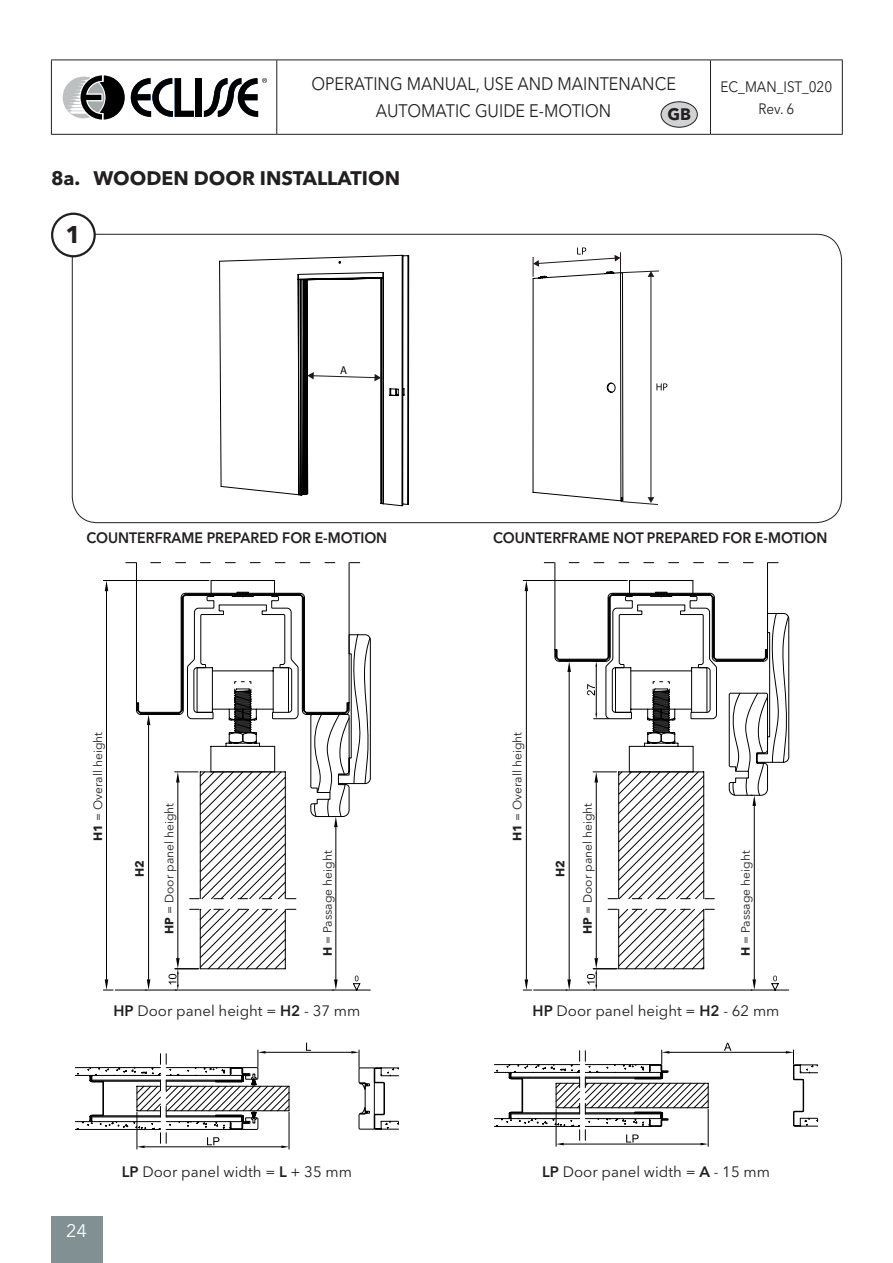
<style>
.page{position:relative;width:893px;height:1263px;background:#fff}
.page>*{position:absolute;margin:0;border:0;box-sizing:border-box;transform-origin:0 0}
.t1{font:700 24px "Avenir Next LT Pro";color:#231f20}
.t2{font:700 19.5px "Avenir Next LT Pro";color:#231f20}
.t3{font:18px/27px "Avenir Next LT Pro";color:#231f20;text-align:center;scale:.9 1}
.t4{font:18px "Avenir Next LT Pro";color:#fff}
.t5{font:700 16.5px "Avenir Next LT Pro";color:#231f20}
.t6{font:15px "Avenir Next LT Pro";color:#231f20}
.t7{font:600 15px "Avenir Next LT Pro";color:#231f20;scale:.94 1}
.t8{font:15px "Avenir Next LT Pro";color:#231f20;scale:.9 1}
.t9{font:12px "Avenir Next LT Pro";color:#231f20}
.t10{font:700 12px "Avenir Next LT Pro";color:#231f20}
.t11{font:11.4px "Myriad Pro";color:#000}
.s1{font-weight:700}
.s2{font-weight:600}
</style>
<div class="page">
<hr style="left:51px;top:60px;width:226px;height:1px;background:#231f20">
<hr style="left:51px;top:60px;width:1px;height:74px;background:#231f20">
<hr style="left:277px;top:60px;width:433px;height:1px;background:#231f20">
<hr style="left:710px;top:60px;width:133px;height:1px;background:#231f20">
<hr style="left:842px;top:60px;width:1px;height:74px;background:#231f20">
<hr style="left:51px;top:134px;width:226px;height:1px;background:#231f20">
<hr style="left:277px;top:134px;width:433px;height:1px;background:#231f20">
<hr style="left:710px;top:134px;width:133px;height:1px;background:#231f20">
<hr style="left:276px;top:60px;width:1px;height:74px;background:#231f20">
<hr style="left:710px;top:60px;width:1px;height:74px;background:#231f20">
<svg style="left:63px;top:75px;width:62px;height:45px"></svg>
<div style="left:196px;top:78px;width:6px;height:39px;background:#000"></div>
<svg style="left:131px;top:78px;width:63px;height:39px"></svg>
<svg style="left:204px;top:78px;width:63px;height:39px"></svg>
<div style="left:661px;top:102px;width:36px;height:25px;background:#d1d2d4;border-radius:50%"></div>
<div style="left:661px;top:101px;width:37px;height:27px;border:1px solid #231f20;border-radius:50%"></div>
<div style="left:51px;top:1216px;width:51px;height:47px;background:#819193"></div>
<div style="left:51px;top:213px;width:45px;height:44px;border:2px solid #231f20;border-radius:50%"></div>
<svg style="left:219px;top:255px;width:190px;height:251px"></svg>
<svg style="left:307px;top:372px;width:74px;height:9px"></svg>
<svg style="left:532px;top:247px;width:135px;height:258px"></svg>
<svg style="left:103px;top:562px;width:268px;height:429px"></svg>
<svg style="left:523px;top:562px;width:266px;height:429px"></svg>
<hr style="left:137px;top:1112px;width:1px;height:37px;background:#000">
<hr style="left:289px;top:1112px;width:1px;height:37px;background:#000">
<svg style="left:75px;top:1043px;width:324px;height:105px"></svg>
<hr style="left:556px;top:1109px;width:1px;height:37px;background:#000">
<hr style="left:708px;top:1109px;width:1px;height:37px;background:#000">
<svg style="left:494px;top:1043px;width:324px;height:102px"></svg>
<h3 class="t3" style="left:311px;top:71px;width:407px">OPERATING MANUAL, USE AND MAINTENANCE<br>AUTOMATIC GUIDE E-MOTION</h3>
<p class="t8" style="left:720px;top:77px;width:126px">EC_MAN_IST_020</p>
<h3 class="t5" style="left:667px;top:104px;width:25px">GB</h3>
<p class="t8" style="left:758px;top:100px;width:41px">Rev. 6</p>
<h2 class="t2" style="left:51px;top:166px;width:351px">8a. WOODEN DOOR INSTALLATION</h2>
<h1 class="t1" style="left:66px;top:220px;width:17px">1</h1>
<p class="t11" style="left:340px;top:364px;width:8px">A</p>
<p class="t7" style="left:87px;top:528px;width:321px">COUNTERFRAME PREPARED FOR E-MOTION</p>
<p class="t7" style="left:493px;top:528px;width:357px">COUNTERFRAME NOT PREPARED FOR E-MOTION</p>
<p class="t9" style="left:91px;top:841px;width:110px;rotate:-90deg"><span class="s1">H1</span> = Overall height</p>
<p class="t9" style="left:510px;top:841px;width:110px;rotate:-90deg"><span class="s1">H1</span> = Overall height</p>
<p class="t9" style="left:162px;top:934px;width:133px;rotate:-90deg"><span class="s1">HP</span> = Door panel height</p>
<p class="t9" style="left:580px;top:934px;width:133px;rotate:-90deg"><span class="s1">HP</span> = Door panel height</p>
<p class="t9" style="left:320px;top:956px;width:107px;rotate:-90deg"><span class="s1">H</span> = Passage height</p>
<p class="t9" style="left:739px;top:956px;width:107px;rotate:-90deg"><span class="s1">H</span> = Passage height</p>
<p class="t10" style="left:132px;top:877px;width:18px;rotate:-90deg">H2</p>
<p class="t10" style="left:553px;top:877px;width:18px;rotate:-90deg">H2</p>
<p class="t6" style="left:113px;top:1001px;width:248px"><span class="s2">HP</span> Door panel height = <span class="s2">H2</span> - 37 mm</p>
<p class="t6" style="left:122px;top:1163px;width:232px"><span class="s2">LP</span> Door panel width = <span class="s2">L</span> + 35 mm</p>
<p class="t6" style="left:533px;top:1001px;width:248px"><span class="s2">HP</span> Door panel height = <span class="s2">H2</span> - 62 mm</p>
<p class="t6" style="left:542px;top:1163px;width:229px"><span class="s2">LP</span> Door panel width = <span class="s2">A</span> - 15 mm</p>
<h3 class="t4" style="left:66px;top:1220px;width:22px">24</h3>
</div>
